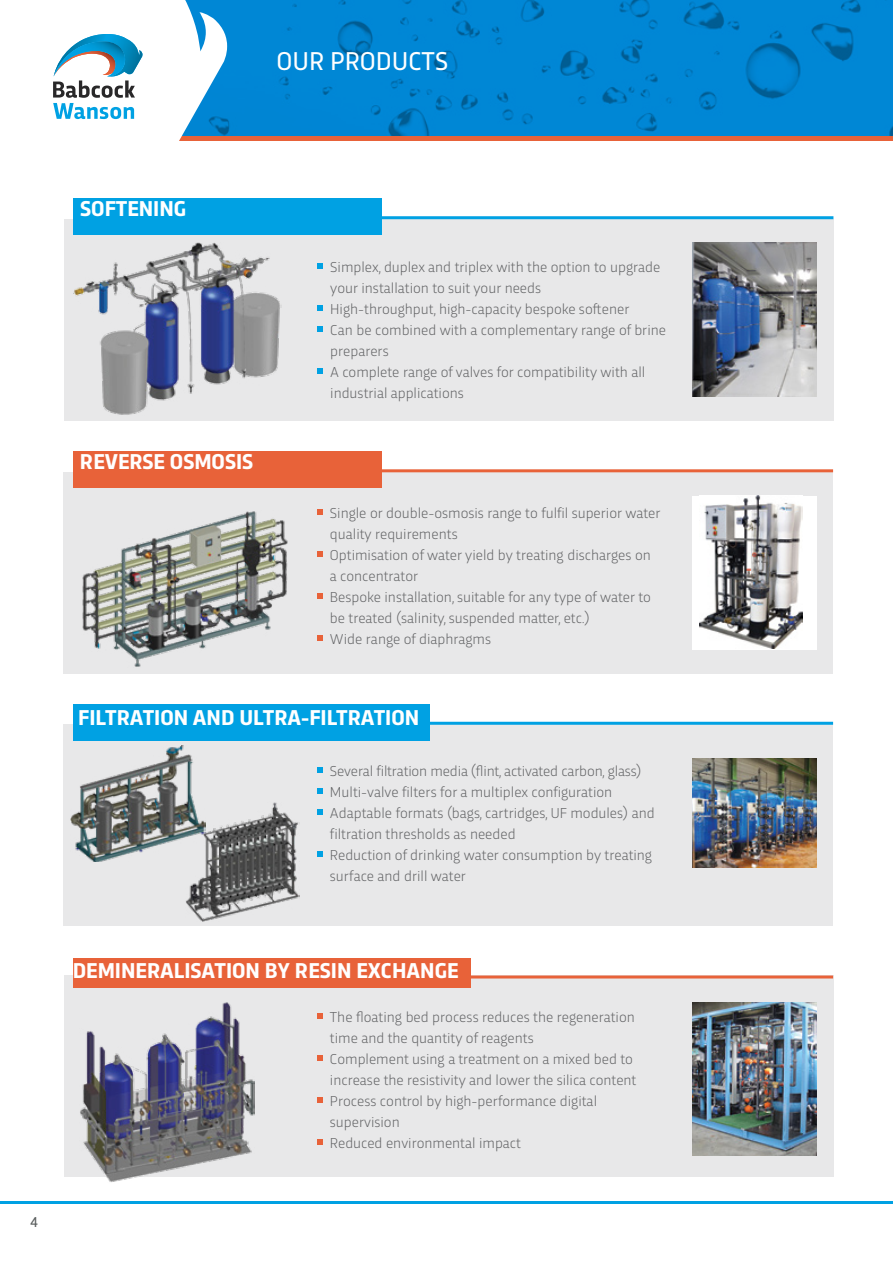
<style>
.page{position:relative;width:893px;height:1263px;background:#fff}
.page>*{position:absolute;margin:0;border:0;box-sizing:border-box;transform-origin:0 0}
.t1{font:27px "Trasandina";color:#fff}
.t2{font:700 22.5px "Trasandina";color:#fff}
.t3{font:300 15px/21px "Trasandina";color:#616264}
.t4{font:15px "Trasandina";color:#595d5d}
</style>
<div class="page">
<hr style="left:0;top:1201px;width:893px;height:3px;background:#00a1e3">
<img style="left:227px;top:0;width:666px;height:136px">
<hr style="left:0;top:136px;width:893px;height:4px;background:#e86239">
<svg style="left:0;top:0;width:227px;height:199px"></svg>
<svg style="left:53px;top:34px;width:90px;height:85px"></svg>
<img style="left:54px;top:41px;width:71px;height:36px">
<div style="left:64px;top:219px;width:769px;height:201px;background:#e8e8e9"></div>
<hr style="left:346px;top:216px;width:487px;height:3px;background:#00a1e3">
<div style="left:64px;top:975px;width:769px;height:202px;background:#e8e8e9"></div>
<hr style="left:346px;top:975px;width:487px;height:3px;background:#e86239">
<div style="left:64px;top:472px;width:769px;height:201px;background:#e8e8e9"></div>
<hr style="left:346px;top:469px;width:487px;height:3px;background:#e86239">
<div style="left:64px;top:724px;width:769px;height:202px;background:#e8e8e9"></div>
<hr style="left:346px;top:722px;width:487px;height:3px;background:#00a1e3">
<div style="left:73px;top:199px;width:309px;height:36px;background:#00a1e3"></div>
<svg style="left:317px;top:264px;width:6px;height:5px"></svg>
<svg style="left:317px;top:306px;width:6px;height:5px"></svg>
<svg style="left:317px;top:327px;width:6px;height:5px"></svg>
<svg style="left:317px;top:369px;width:6px;height:5px"></svg>
<img style="left:692px;top:243px;width:125px;height:153px">
<img style="left:73px;top:243px;width:209px;height:172px">
<img style="left:80px;top:1002px;width:174px;height:180px">
<div style="left:73px;top:958px;width:397px;height:30px;background:#e86239"></div>
<svg style="left:317px;top:1013px;width:6px;height:6px"></svg>
<svg style="left:317px;top:1055px;width:6px;height:6px"></svg>
<svg style="left:317px;top:1097px;width:6px;height:6px"></svg>
<svg style="left:317px;top:1139px;width:6px;height:6px"></svg>
<div style="left:73px;top:452px;width:309px;height:36px;background:#e86239"></div>
<svg style="left:317px;top:509px;width:6px;height:6px"></svg>
<svg style="left:317px;top:551px;width:6px;height:6px"></svg>
<svg style="left:317px;top:593px;width:6px;height:6px"></svg>
<svg style="left:317px;top:635px;width:6px;height:6px"></svg>
<div style="left:692px;top:496px;width:125px;height:153px;background:#fff"></div>
<img style="left:699px;top:496px;width:104px;height:152px">
<img style="left:692px;top:1002px;width:125px;height:154px">
<div style="left:73px;top:704px;width:357px;height:36px;background:#00a1e3"></div>
<svg style="left:317px;top:768px;width:6px;height:5px"></svg>
<svg style="left:317px;top:789px;width:6px;height:5px"></svg>
<svg style="left:317px;top:810px;width:6px;height:5px"></svg>
<svg style="left:317px;top:852px;width:6px;height:5px"></svg>
<img style="left:82px;top:511px;width:206px;height:156px">
<img style="left:71px;top:745px;width:123px;height:117px">
<img style="left:692px;top:758px;width:125px;height:109px">
<img style="left:186px;top:801px;width:113px;height:120px">
<h1 class="t1" style="left:276px;top:40px;width:173px">OUR PRODUCTS</h1>
<p class="t4" style="left:30px;top:1210px;width:10px">4</p>
<h2 class="t2" style="left:80px;top:192px;width:108px">SOFTENING</h2>
<h2 class="t2" style="left:80px;top:445px;width:175px">REVERSE OSMOSIS</h2>
<p class="t3" style="left:330px;top:255px;width:337px">Simplex, duplex and triplex with the option to upgrade your installation to suit your needs<br>High-throughput, high-capacity bespoke softener<br>Can be combined with a complementary range of brine preparers<br>A complete range of valves for compatibility with all industrial applications</p>
<p class="t3" style="left:330px;top:501px;width:332px">Single or double-osmosis range to fulfil superior water quality requirements<br>Optimisation of water yield by treating discharges on a concentrator<br>Bespoke installation, suitable for any type of water to be treated (salinity, suspended matter, etc.)<br>Wide range of diaphragms</p>
<h2 class="t2" style="left:78px;top:701px;width:343px">FILTRATION AND ULTRA-FILTRATION</h2>
<p class="t3" style="left:330px;top:759px;width:326px">Several filtration media (flint, activated carbon, glass)<br>Multi-valve filters for a multiplex configuration Adaptable formats (bags, cartridges, UF modules) and filtration thresholds as needed<br>Reduction of drinking water consumption by treating surface and drill water</p>
<h2 class="t2" style="left:73px;top:953px;width:387px">DEMINERALISATION BY RESIN EXCHANGE</h2>
<p class="t3" style="left:330px;top:1005px;width:308px">The floating bed process reduces the regeneration time and the quantity of reagents<br>Complement using a treatment on a mixed bed to increase the resistivity and lower the silica content Process control by high-performance digital supervision<br>Reduced environmental impact</p>
</div>
